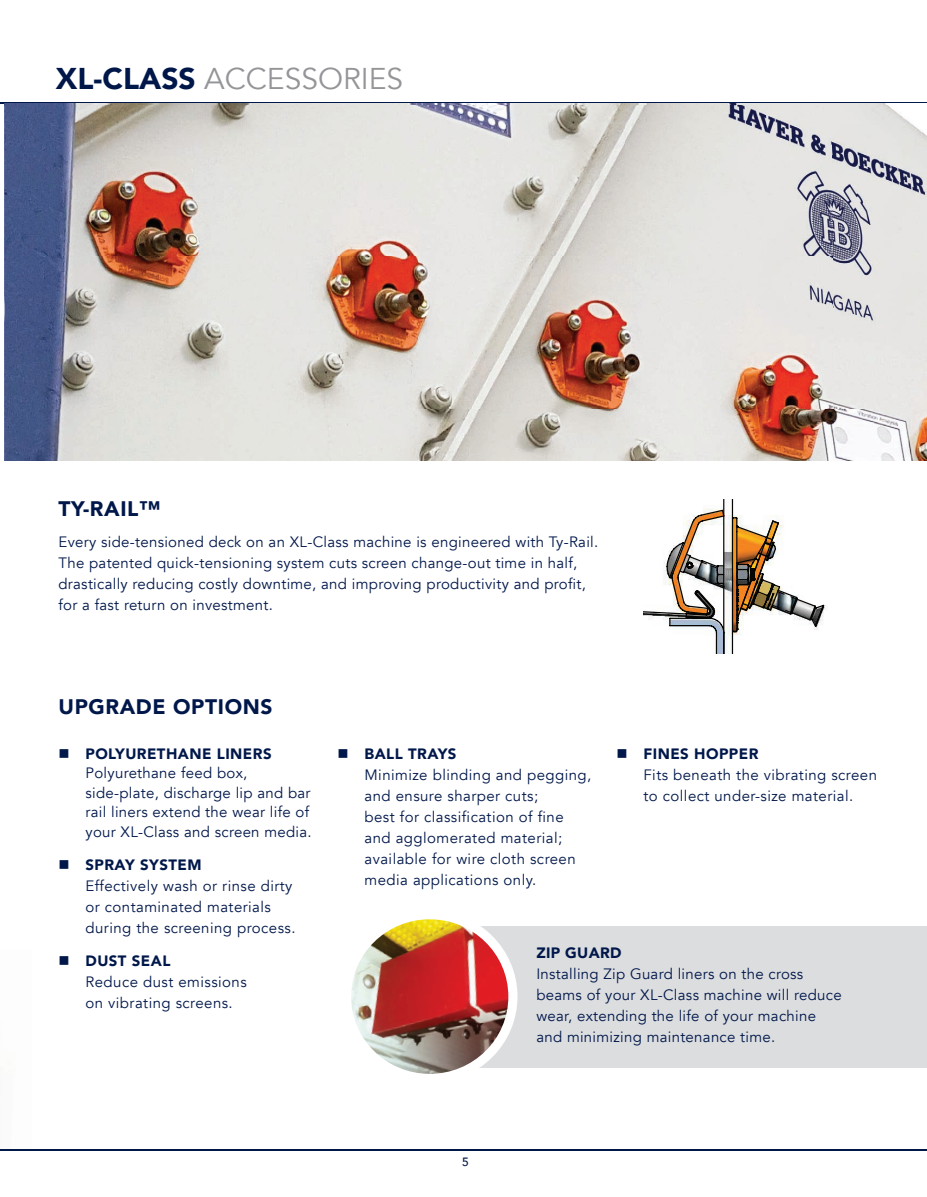
<style>
.page{position:relative;width:927px;height:1197px;background:#fff}
.page>*{position:absolute;margin:0;border:0;box-sizing:border-box;transform-origin:0 0}
.t1{font:30px "Avenir";color:#939598}
.t2{font:900 21px "Avenir";letter-spacing:.03em;color:#00174a}
.t3{font:15px/21px "Avenir";letter-spacing:.02em;color:#00174a}
.t4{font:900 15px "Avenir";letter-spacing:.02em;color:#00174a}
.t5{font:500 12px "Avenir";color:#00174a}
.s1{font-weight:900;color:#00174a}
.s2{font-weight:900}
</style>
<div class="page">
<hr style="left:0;top:103px;width:927px;height:1px;background:#00174a">
<img style="left:4px;top:103px;width:923px;height:357px">
<div style="left:399px;top:926px;width:528px;height:142px;background:#dcdddf"></div>
<img style="left:352px;top:920px;width:156px;height:153px">
<div style="left:342px;top:910px;width:176px;height:173px;border:9px solid #fff;border-radius:50%"></div>
<svg style="left:643px;top:500px;width:182px;height:154px"></svg>
<hr style="left:0;top:1149px;width:927px;height:2px;background:#00174a">
<h1 class="t1" style="left:56px;top:60px;width:349px"><span class="s1">XL-CLASS</span> ACCESSORIES</h1>
<h2 class="t2" style="left:58px;top:491px;width:103px">TY-RAIL™</h2>
<p class="t3" style="left:58px;top:532px;width:541px">Every side-tensioned deck on an XL-Class machine is engineered with Ty-Rail.<br>The patented quick-tensioning system cuts screen change-out time in half, drastically reducing costly downtime, and improving productivity and profit, for a fast return on investment.</p>
<h2 class="t2" style="left:58px;top:688px;width:216px">UPGRADE OPTIONS</h2>
<p class="t3" style="left:86px;top:744px;width:228px;line-height:19.5px;text-indent:-27px">■ <span class="s2">POLYURETHANE LINERS<br></span>Polyurethane feed box, side-plate, discharge lip and bar rail liners extend the wear life of your XL-Class and screen media.</p>
<p class="t3" style="left:86px;top:854px;width:212px;text-indent:-27px">■ <span class="s2">SPRAY SYSTEM<br></span>Effectively wash or rinse dirty or contaminated materials during the screening process.</p>
<p class="t3" style="left:86px;top:950px;width:163px;text-indent:-27px">■ <span class="s2">DUST SEAL<br></span>Reduce dust emissions on vibrating screens.</p>
<p class="t3" style="left:364px;top:743px;width:228px;text-indent:-27px">■ <span class="s2">BALL TRAYS<br></span>Minimize blinding and pegging, and ensure sharper cuts;<br>best for classification of fine and agglomerated material; available for wire cloth screen media applications only.</p>
<p class="t3" style="left:643px;top:743px;width:235px;text-indent:-27px">■ <span class="s2">FINES HOPPER<br></span>Fits beneath the vibrating screen to collect under-size material.</p>
<p class="t4" style="left:536px;top:939px;width:87px">ZIP GUARD</p>
<p class="t3" style="left:536px;top:963px;width:307px">Installing Zip Guard liners on the cross beams of your XL-Class machine will reduce wear, extending the life of your machine and minimizing maintenance time.</p>
<p class="t5" style="left:462px;top:1151px;width:8px">5</p>
</div>
